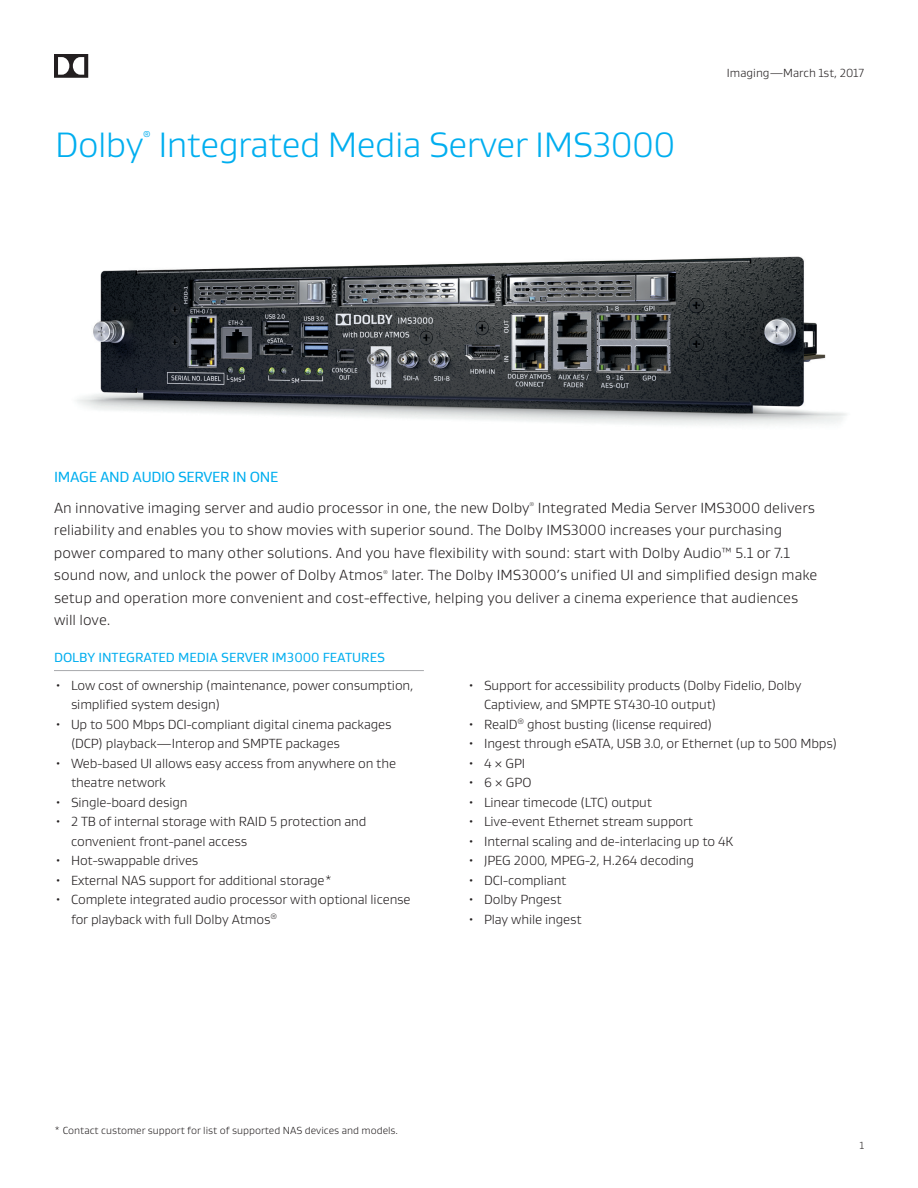
<style>
.page{position:relative;width:918px;height:1188px;background:#fff}
.page>*{position:absolute;margin:0;border:0;box-sizing:border-box;transform-origin:0 0}
.t1{font:300 36px "Dolby Gustan";letter-spacing:-.015em;color:#00aeef}
.t2{font:300 15px/22.5px "Dolby Gustan";color:#231f20}
.t3{font:15px "Dolby Gustan";letter-spacing:-.02em;color:#00aeef}
.t4{font:300 13.5px/19.5px "Dolby Gustan";letter-spacing:-.01em;color:#231f20}
.t5{font:13.5px "Dolby Gustan";color:#00aeef}
.t6{font:300 12px "Dolby Gustan";color:#231f20}
.t7{font:300 10.5px "Dolby Gustan";color:#231f20}
.t8{font:8.7px "Dolby Gustan";color:#00aeef}
.t9{font:300 5.7px "Dolby Gustan";color:#231f20}
</style>
<div class="page">
<hr style="left:54px;top:670px;width:370px;height:1px;background:#a8a9ad">
<svg style="left:54px;top:54px;width:34px;height:24px"></svg>
<img style="left:77px;top:256px;width:770px;height:169px">
<p class="t8" style="left:143px;top:128px;width:9px">®</p>
<h1 class="t1" style="left:55px;top:122px;width:622px">Dolby Integrated Media Server IMS3000</h1>
<p class="t6" style="left:727px;top:66px;width:139px">Imaging—March 1st, 2017</p>
<p class="t3" style="left:54px;top:467px;width:226px">IMAGE AND AUDIO SERVER IN ONE</p>
<p class="t2" style="left:54px;top:496px;width:477px">An innovative imaging server and audio processor in one, the new Dolby</p>
<p class="t9" style="left:530px;top:501px;width:6px">®</p>
<p class="t2" style="left:54px;top:496px;width:762px;text-indent:484px">Integrated Media Server IMS3000 delivers reliability and enables you to show movies with superior sound. The Dolby IMS3000 increases your purchasing power compared to many other solutions. And you have flexibility with sound: start with Dolby Audio™ 5.1 or 7.1 sound now, and unlock the power of Dolby Atmos</p>
<p class="t2" style="left:54px;top:563px;width:765px;text-indent:337px">later. The Dolby IMS3000’s unified UI and simplified design make setup and operation more convenient and cost-effective, helping you deliver a cinema experience that audiences will love.</p>
<p class="t9" style="left:383px;top:568px;width:6px">®</p>
<p class="t5" style="left:54px;top:648px;width:332px">DOLBY INTEGRATED MEDIA SERVER IM3000 FEATURES</p>
<p class="t4" style="left:71px;top:675px;width:344px;text-indent:-17px">• Low cost of ownership (maintenance, power consumption, simplified system design)</p>
<p class="t4" style="left:71px;top:714px;width:322px;text-indent:-17px">• Up to 500 Mbps DCI-compliant digital cinema packages (DCP) playback—Interop and SMPTE packages</p>
<p class="t4" style="left:71px;top:753px;width:327px;text-indent:-17px">• Web-based UI allows easy access from anywhere on the theatre network</p>
<p class="t4" style="left:54px;top:792px;width:135px">• Single-board design</p>
<p class="t4" style="left:71px;top:811px;width:297px;text-indent:-17px">• 2 TB of internal storage with RAID 5 protection and convenient front-panel access</p>
<p class="t4" style="left:54px;top:850px;width:146px">• Hot-swappable drives</p>
<p class="t4" style="left:54px;top:870px;width:280px">• External NAS support for additional storage*</p>
<p class="t4" style="left:71px;top:889px;width:341px;text-indent:-17px">• Complete integrated audio processor with optional license for playback with full Dolby Atmos<sup>®</sup></p>
<p class="t4" style="left:484px;top:675px;width:319px;text-indent:-17px">• Support for accessibility products (Dolby Fidelio, Dolby<br>Captiview, and SMPTE ST430-10 output)</p>
<p class="t4" style="left:467px;top:714px;width:247px">• RealD<sup>®</sup> ghost busting (license required)</p>
<p class="t4" style="left:467px;top:734px;width:371px">• Ingest through eSATA, USB 3.0, or Ethernet (up to 500 Mbps)</p>
<p class="t4" style="left:467px;top:753px;width:60px">• 4 × GPI</p>
<p class="t4" style="left:467px;top:773px;width:66px">• 6 × GPO</p>
<p class="t4" style="left:467px;top:792px;width:187px">• Linear timecode (LTC) output</p>
<p class="t4" style="left:467px;top:812px;width:228px">• Live-event Ethernet stream support</p>
<p class="t4" style="left:467px;top:831px;width:268px">• Internal scaling and de-interlacing up to 4K</p>
<p class="t4" style="left:467px;top:850px;width:229px">• JPEG 2000, MPEG-2, H.264 decoding</p>
<p class="t4" style="left:467px;top:870px;width:101px">• DCI-compliant</p>
<p class="t4" style="left:467px;top:889px;width:96px">• Dolby Pngest</p>
<p class="t4" style="left:467px;top:909px;width:116px">• Play while ingest</p>
<p class="t7" style="left:54px;top:1124px;width:346px">* Contact customer support for list of supported NAS devices and models.</p>
<p class="t7" style="left:860px;top:1139px;width:6px">1</p>
</div>
